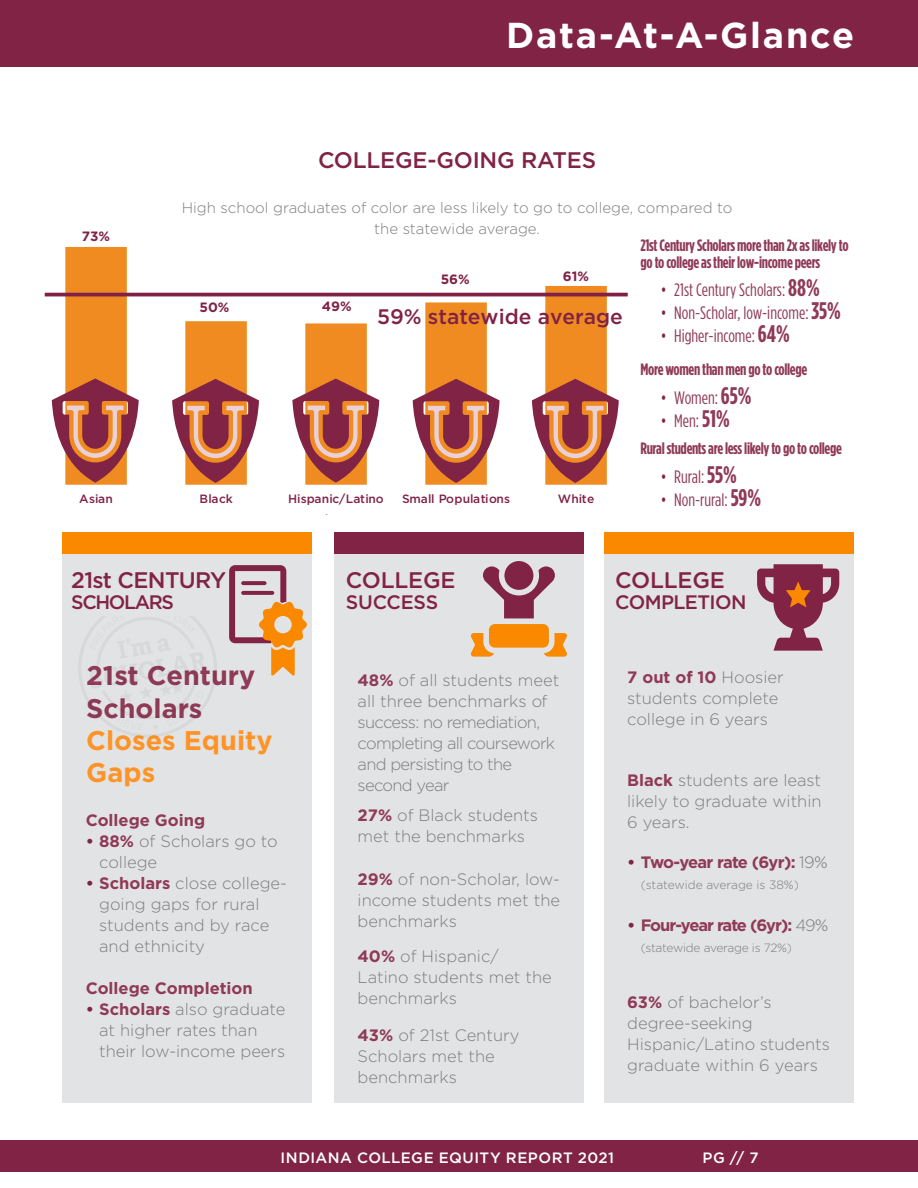
<style>
.page{position:relative;width:918px;height:1188px;background:#fff}
.page>*{position:absolute;margin:0;border:0;box-sizing:border-box;transform-origin:0 0}
.t1{font:700 36px "Gotham HTF";letter-spacing:.05em;color:#fff}
.Data_at_a_Glance_-_D{font:700 27px/32.4px "Gotham HTF";color:#8f3a56}
.Sub_Heading{font:500 22.5px "Gotham HTF";letter-spacing:-.01em;color:#812345}
.Sub_Heading-2{font:500 22.5px "Gotham HTF";letter-spacing:-.03em;color:#812345}
.t2{font:500 21px "Gotham HTF";color:#802246}
.Sub_Heading-3{font:500 19.5px "Gotham HTF";letter-spacing:-.03em;color:#812345}
.Sub_Heading-4{font:500 19.5px "Gotham HTF";letter-spacing:-.07em;color:#812345}
.Sub_Heading-5{font:500 19.5px "Gotham HTF";letter-spacing:-.01em;color:#812345}
.t3{font:18.45px "Zapf Dingbats ITC";color:#000}
.t4{font:condensed 18px "Gotham HTF";color:#8f3a56}
.Data_at_a_Glance_-_D-2{font:300 16.5px/21px "Gotham HTF";color:#7e7d81}
.Data_at_a_Glance_-_D-3{font:700 condensed 16.5px/16.2px "Gotham HTF";letter-spacing:-.02em;color:#8f3a56}
.Data_at_a_Glance_-_D-4{font:300 16.5px/21px "Gotham HTF";letter-spacing:-.04em;color:#7e7d81}
.Data_at_a_Glance_-_D-5{font:700 16.5px "Gotham HTF";letter-spacing:-.01em;color:#8f3a56}
.Data_at_a_Glance_-_D-6{font:700 16.5px "Gotham HTF";letter-spacing:-.06em;color:#8f3a56}
.Data_at_a_Glance_-_D-7{font:700 16.5px "Gotham HTF";letter-spacing:-.05em;color:#8f3a56}
.Data_at_a_Glance_-_D-8{font:300 15px/21px "Gotham HTF";color:#7e7d81;text-align:center}
.t5{font:500 15px "Gotham HTF";letter-spacing:.03em;color:#fff}
.t6{font:700 13.5px "Gotham HTF";color:#802246}
.t7{font:500 12px "Gotham HTF";letter-spacing:.005em;color:#802246}
.t8{font:300 12px "Gotham HTF";color:#7e7d81}
.t9{font:300 12px "Gotham HTF";letter-spacing:-.02em;color:#7e7d81}
.s1{color:#812345}
.s2{font-weight:700;font-size:24px}
.s3{color:#fe9428}
.s4{font-weight:700;color:#812345}
.s5{font-weight:700;color:#8f3a56}
.s6{font-weight:300;color:#7e7d81}
</style>
<div class="page">
<svg style="left:65px;top:247px;width:542px;height:238px"></svg>
<hr style="left:45px;top:293px;width:583px;height:3px;background:#802246">
<div style="left:62px;top:533px;width:250px;height:570px;background:#e2e3e4"></div>
<div style="left:334px;top:533px;width:250px;height:570px;background:#e2e3e4"></div>
<div style="left:504px;top:561px;width:29px;height:29px;background:#812345;border-radius:50%"></div>
<div style="left:489px;top:624px;width:60px;height:24px;background:#fa8900;border-radius:6px"></div>
<svg style="left:544px;top:633px;width:23px;height:24px"></svg>
<svg style="left:471px;top:633px;width:23px;height:24px"></svg>
<svg style="left:483px;top:566px;width:72px;height:52px"></svg>
<div style="left:334px;top:533px;width:250px;height:21px;background:#812345"></div>
<div style="left:604px;top:533px;width:249px;height:570px;background:#e2e3e4"></div>
<svg style="left:757px;top:564px;width:82px;height:87px"></svg>
<div style="left:604px;top:533px;width:249px;height:21px;background:#fa8900"></div>
<div style="left:62px;top:533px;width:250px;height:21px;background:#fa8900"></div>
<svg style="left:52px;top:378px;width:87px;height:105px"></svg>
<svg style="left:172px;top:379px;width:87px;height:104px"></svg>
<svg style="left:292px;top:378px;width:87px;height:105px"></svg>
<svg style="left:413px;top:379px;width:87px;height:104px"></svg>
<svg style="left:532px;top:379px;width:87px;height:104px"></svg>
<svg style="left:229px;top:565px;width:78px;height:111px"></svg>
<svg style="left:78px;top:617px;width:139px;height:120px"></svg>
<div style="left:0;top:0;width:918px;height:66px;background:#812345"></div>
<hr style="left:123px;top:1171px;width:795px;height:1px;background:#231f20">
<div style="left:0;top:1140px;width:918px;height:31px;background:#812345"></div>
<p class="t1" style="left:506px;top:14px;width:349px">Data-At-A-Glance</p>
<p class="Sub_Heading" style="left:318px;top:148px;width:280px">COLLEGE-GOING RATES</p>
<p class="Data_at_a_Glance_-_D-8" style="left:182px;top:197px;width:552px">High school graduates of color are less likely to go to college, compared to the statewide average.</p>
<p class="t6" style="left:82px;top:228px;width:30px">73%</p>
<p class="Data_at_a_Glance_-_D-3" style="left:641px;top:237px;width:210px">21st Century Scholars more than 2x as likely to go to college as their low-income peers</p>
<p class="t4" style="left:661px;top:280px;width:160px"><span class="s1">•</span> 21st Century Scholars: <span class="s2">88%</span></p>
<p class="t4" style="left:661px;top:303px;width:182px"><span class="s1">•</span> Non-Scholar, low-income: <span class="s2">35%</span></p>
<p class="t4" style="left:661px;top:326px;width:130px"><span class="s1">•</span> Higher-income: <span class="s2">64%</span></p>
<p class="Data_at_a_Glance_-_D-3" style="left:641px;top:361px;width:168px">More women than men go to college</p>
<p class="t4" style="left:661px;top:388px;width:92px"><span class="s1">•</span> Women: <span class="s2">65%</span></p>
<p class="t4" style="left:661px;top:411px;width:71px"><span class="s1">•</span> Men: <span class="s2">51%</span></p>
<p class="Data_at_a_Glance_-_D-3" style="left:641px;top:440px;width:203px">Rural students are less likely to go to college</p>
<p class="t4" style="left:661px;top:467px;width:78px"><span class="s1">•</span> Rural: <span class="s2">55%</span></p>
<p class="t4" style="left:661px;top:490px;width:102px"><span class="s1">•</span> Non-rural: <span class="s2">59%</span></p>
<p class="t6" style="left:441px;top:272px;width:31px">56%</p>
<p class="t6" style="left:563px;top:268px;width:28px">61%</p>
<p class="t6" style="left:200px;top:300px;width:31px">50%</p>
<p class="t6" style="left:322px;top:299px;width:31px">49%</p>
<p class="t2" style="left:377px;top:305px;width:247px">59% statewide average</p>
<p class="t7" style="left:79px;top:492px;width:35px">Asian</p>
<p class="t7" style="left:200px;top:492px;width:35px">Black</p>
<p class="t7" style="left:288px;top:492px;width:97px">Hispanic/Latino</p>
<p class="t7" style="left:402px;top:492px;width:110px">Small Populations</p>
<p class="t7" style="left:558px;top:492px;width:38px">White</p>
<p class="Sub_Heading-2" style="left:71px;top:567px;width:157px">21st CENTURY</p>
<p class="Sub_Heading-4" style="left:71px;top:591px;width:104px">SCHOLARS</p>
<p class="Data_at_a_Glance_-_D" style="left:86px;top:659px;width:188px">21st Century<br>Scholars<br><span class="s3">Closes Equity<br>Gaps</span></p>
<p class="t3" style="left:117px;top:689px;width:69px;rotate:-10deg">★ ★ ★ ★</p>
<p class="Data_at_a_Glance_-_D-5" style="left:86px;top:810px;width:121px">College Going</p>
<p class="Data_at_a_Glance_-_D-2" style="left:99px;top:830px;width:180px;text-indent:-14px"><span class="s4">•</span> <span class="s5">88%</span> of Scholars go to college</p>
<p class="Data_at_a_Glance_-_D-2" style="left:99px;top:872px;width:189px;text-indent:-14px"><span class="s4">•</span> <span class="s5">Scholars</span> close college&shy;going gaps for rural students and by race and ethnicity</p>
<p class="Data_at_a_Glance_-_D-5" style="left:86px;top:978px;width:169px">College Completion</p>
<p class="Data_at_a_Glance_-_D-2" style="left:99px;top:998px;width:188px;text-indent:-14px"><span class="s4">•</span> <span class="s5">Scholars</span> also graduate at higher rates than their low-income peers</p>
<p class="Sub_Heading" style="left:346px;top:567px;width:111px">COLLEGE</p>
<p class="Sub_Heading-5" style="left:346px;top:591px;width:94px">SUCCESS</p>
<p class="Data_at_a_Glance_-_D-4" style="left:358px;top:669px;width:203px"><span class="s5">48%</span> of all students meet all three benchmarks of success: no remediation, completing all coursework and persisting to the second year</p>
<p class="Data_at_a_Glance_-_D-2" style="left:358px;top:805px;width:182px"><span class="s5">27%</span> of Black students met the benchmarks</p>
<p class="Data_at_a_Glance_-_D-2" style="left:358px;top:869px;width:204px;text-align:justify"><span class="s5">29%</span> of non-Scholar, low&shy;income students met the benchmarks</p>
<p class="Data_at_a_Glance_-_D-2" style="left:358px;top:946px;width:196px"><span class="s5">40%</span> of Hispanic/<br>Latino students met the benchmarks</p>
<p class="Data_at_a_Glance_-_D-2" style="left:358px;top:1024px;width:163px"><span class="s5">43%</span> of 21st Century<br>Scholars met the benchmarks</p>
<p class="Sub_Heading" style="left:615px;top:567px;width:111px">COLLEGE</p>
<p class="Sub_Heading-3" style="left:615px;top:591px;width:133px">COMPLETION</p>
<p class="Data_at_a_Glance_-_D-2" style="left:627px;top:666px;width:158px"><span class="s5">7 out of 10</span> Hoosier students complete college in 6 years</p>
<p class="Data_at_a_Glance_-_D-2" style="left:627px;top:769px;width:196px;text-align:justify"><span class="s5">Black</span> students are least likely to graduate within 6 years.</p>
<p class="Data_at_a_Glance_-_D-7" style="left:627px;top:853px;width:202px"><span class="s1">•</span> Two-year rate (6yr): <span class="s6">19%</span></p>
<p class="t8" style="left:641px;top:878px;width:160px">(statewide average is 38%)</p>
<p class="Data_at_a_Glance_-_D-6" style="left:627px;top:916px;width:203px"><span class="s1">•</span> Four-year rate (6yr): <span class="s6">49%</span></p>
<p class="t9" style="left:641px;top:941px;width:153px">(statewide average is 72%)</p>
<p class="Data_at_a_Glance_-_D-2" style="left:627px;top:991px;width:204px"><span class="s5">63%</span> of bachelor’s degree-seeking<br>Hispanic/Latino students graduate within 6 years</p>
<p class="t5" style="left:281px;top:1149px;width:335px">INDIANA COLLEGE EQUITY REPORT 2021</p>
<p class="t5" style="left:702px;top:1149px;width:58px">PG // 7</p>
</div>
